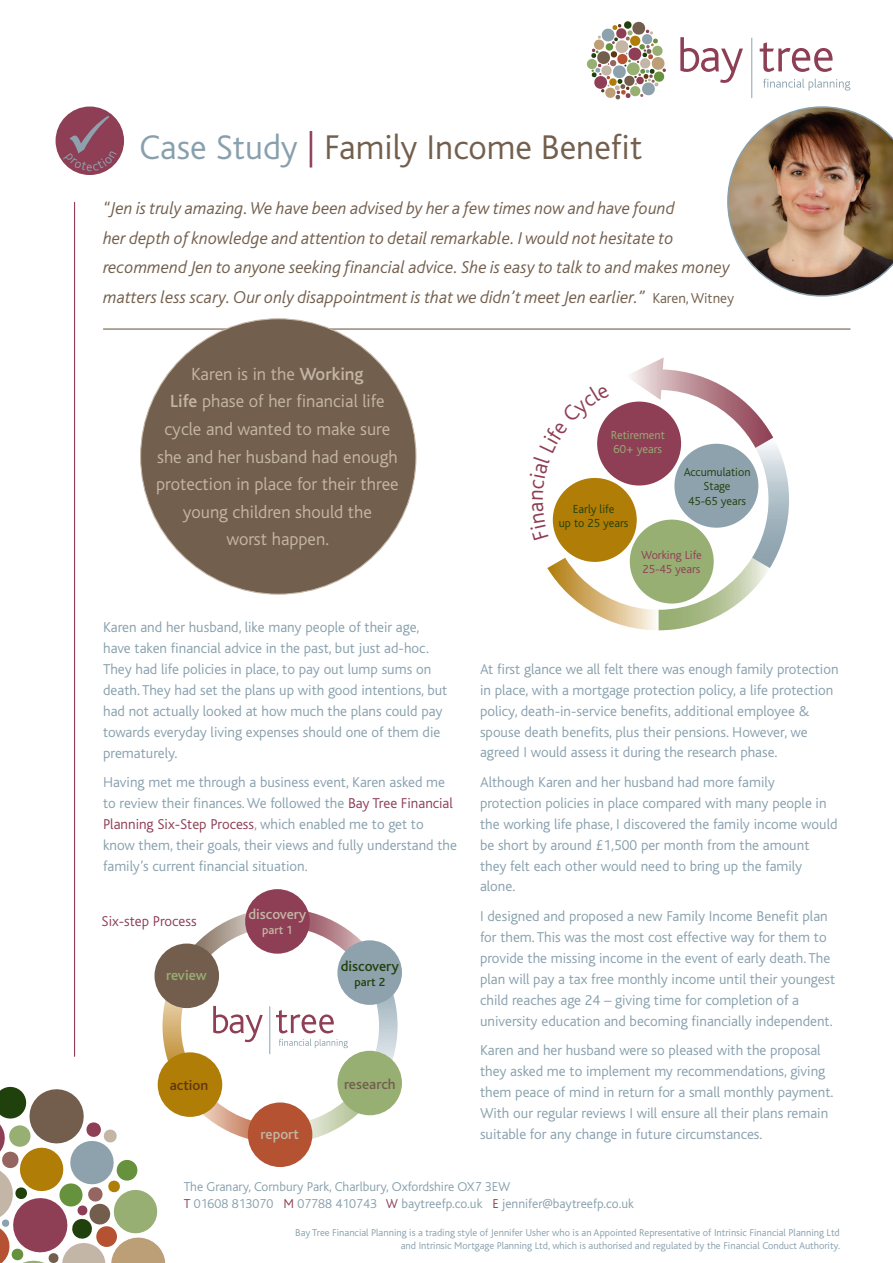
<style>
.page{position:relative;width:893px;height:1263px;background:#fff}
.page>*{position:absolute;margin:0;border:0;box-sizing:border-box;transform-origin:0 0}
.t1{font:300 35.85px "Bliss";color:#735f4d}
.t2{font:300 18.45px/27.6px "Bliss";color:#c4b6a6;text-align:center}
.t3{font:italic 300 18px/29.8px "Bliss";color:#735f4d}
.t4{font:300 15px/20.9px "Bliss";color:#88a0ad}
.t5{font:300 15px "Bliss";color:#8e3e55}
.t6{font:500 14.85px "Bliss";color:#c4b6a6}
.t7{font:500 14.85px "Bliss";color:#21410c}
.t8{font:500 14.85px "Bliss";color:#735e4d}
.t9{font:500 14.85px "Bliss";color:#603711}
.t10{font:500 14.85px "Bliss";letter-spacing:-.01em;color:#98af74}
.t11{font:300 13.5px "Bliss";color:#88a0ad}
.t12{font:300 12.3px/14.7px "Bliss";color:#21410c;text-align:center}
.t13{font:300 12.3px/14.7px "Bliss";color:#8e3e55}
.t14{font:300 12.3px/14.7px "Bliss";color:#98af74}
.t15{font:500 12.3px "Bliss";color:#21410c}
.t16{font:500 12.3px "Bliss";color:#c4b6a6}
.t17{font:300 10.5px/13.5px "Bliss";color:#88a0ad;text-align:right}
.s1{color:#88a0ad}
.s2{color:#8e3e55}
.s3{font-style:normal;font-size:15px}
.s4{font-weight:500}
</style>
<div class="page">
<hr style="left:103px;top:328px;width:747px;height:2px;background:#735f4d">
<div style="left:141px;top:319px;width:275px;height:275px;background:#735f4d;border-radius:50%"></div>
<hr style="left:74px;top:202px;width:1px;height:855px;background:#8e3e55">
<img style="left:727px;top:106px;width:166px;height:191px">
<div style="left:56px;top:107px;width:68px;height:68px;background:#8e3e55;border-radius:50%"></div>
<div style="left:245px;top:889px;width:65px;height:65px;background:#8e3e55;border-radius:50%"></div>
<div style="left:337px;top:1051px;width:65px;height:64px;background:#98af74;border-radius:50%"></div>
<svg style="left:0;top:908px;width:398px;height:355px"></svg>
<hr style="left:269px;top:1006px;width:1px;height:48px;background:#8da2ad">
<svg style="left:587px;top:21px;width:79px;height:78px"></svg>
<svg style="left:680px;top:37px;width:63px;height:46px"></svg>
<svg style="left:760px;top:42px;width:73px;height:30px"></svg>
<svg style="left:763px;top:79px;width:87px;height:12px"></svg>
<hr style="left:751px;top:38px;width:1px;height:60px;background:#8da2ad">
<svg style="left:547px;top:357px;width:242px;height:273px"></svg>
<svg style="left:63px;top:115px;width:54px;height:56px"></svg>
<p class="t1" style="left:139px;top:128px;width:504px"><span class="s1">Case Study</span> <span class="s2">|</span> Family Income Benefit</p>
<p class="t3" style="left:103px;top:193px;width:632px">“Jen is truly amazing. We have been advised by her a few times now and have found<br>her depth of knowledge and attention to detail remarkable. I would not hesitate to recommend Jen to anyone seeking financial advice. She is easy to talk to and makes money matters less scary. Our only disappointment is that we didn’t meet Jen earlier.” <span class="s3">Karen, Witney</span></p>
<p class="t2" style="left:156px;top:360px;width:244px">Karen is in the <span class="s4">Working<br>Life</span> phase of her financial life cycle and wanted to make sure she and her husband had enough protection in place for their three young children should the<br>worst happen.</p>
<p class="t14" style="left:611px;top:428px;width:55px">Retirement<br>60+ years</p>
<p class="t12" style="left:559px;top:501px;width:71px">Early life<br>up to 25 years</p>
<p class="t12" style="left:684px;top:464px;width:68px">Accumulation<br>Stage<br>45-65 years</p>
<p class="t13" style="left:641px;top:547px;width:62px">Working Life<br>25-45 years</p>
<p class="t4" style="left:103px;top:617px;width:346px">Karen and her husband, like many people of their age, have taken financial advice in the past, but just ad-hoc.<br>They had life policies in place, to pay out lump sums on death. They had set the plans up with good intentions, but had not actually looked at how much the plans could pay towards everyday living expenses should one of them die prematurely.</p>
<p class="t4" style="left:103px;top:772px;width:355px">Having met me through a business event, Karen asked me to review their finances. We followed the <span class="s2">Bay Tree Financial Planning Six-Step Process</span>, which enabled me to get to know them, their goals, their views and fully understand the family’s current financial situation.</p>
<p class="t4" style="left:480px;top:659px;width:360px">At first glance we all felt there was enough family protection in place, with a mortgage protection policy, a life protection policy, death-in-service benefits, additional employee &amp; spouse death benefits, plus their pensions. However, we agreed I would assess it during the research phase.</p>
<p class="t4" style="left:480px;top:772px;width:359px">Although Karen and her husband had more family protection policies in place compared with many people in the working life phase, I discovered the family income would be short by around £1,500 per month from the amount they felt each other would need to bring up the family alone.</p>
<p class="t4" style="left:480px;top:906px;width:357px">I designed and proposed a new Family Income Benefit plan for them. This was the most cost effective way for them to provide the missing income in the event of early death. The plan will pay a tax free monthly income until their youngest child reaches age 24 – giving time for completion of a university education and becoming financially independent.</p>
<p class="t4" style="left:480px;top:1040px;width:355px">Karen and her husband were so pleased with the proposal they asked me to implement my recommendations, giving them peace of mind in return for a small monthly payment.<br>With our regular reviews I will ensure all their plans remain suitable for any change in future circumstances.</p>
<p class="t11" style="left:184px;top:1180px;width:328px">The Granary, Cornbury Park, Charlbury, Oxfordshire OX7 3EW</p>
<p class="t11" style="left:184px;top:1196px;width:452px"><span class="s2">T</span> 01608 813070 <span class="s2">M</span> 07788 410743 <span class="s2">W</span> baytreefp.co.uk <span class="s2">E</span> jennifer@baytreefp.co.uk</p>
<p class="t6" style="left:248px;top:906px;width:60px">discovery</p>
<p class="t16" style="left:262px;top:923px;width:32px">part 1</p>
<p class="t5" style="left:102px;top:913px;width:97px">Six-step Process</p>
<p class="t7" style="left:341px;top:958px;width:60px">discovery</p>
<p class="t15" style="left:355px;top:975px;width:32px">part 2</p>
<p class="t10" style="left:166px;top:967px;width:42px">review</p>
<p class="t8" style="left:344px;top:1076px;width:53px">research</p>
<p class="t9" style="left:170px;top:1077px;width:40px">action</p>
<p class="t6" style="left:261px;top:1126px;width:40px">report</p>
<p class="t17" style="left:295px;top:1226px;width:546px">Bay Tree Financial Planning is a trading style of Jennifer Usher who is an Appointed Representative of Intrinsic Financial Planning Ltd and Intrinsic Mortgage Planning Ltd, which is authorised and regulated by the Financial Conduct Authority.</p>
</div>
